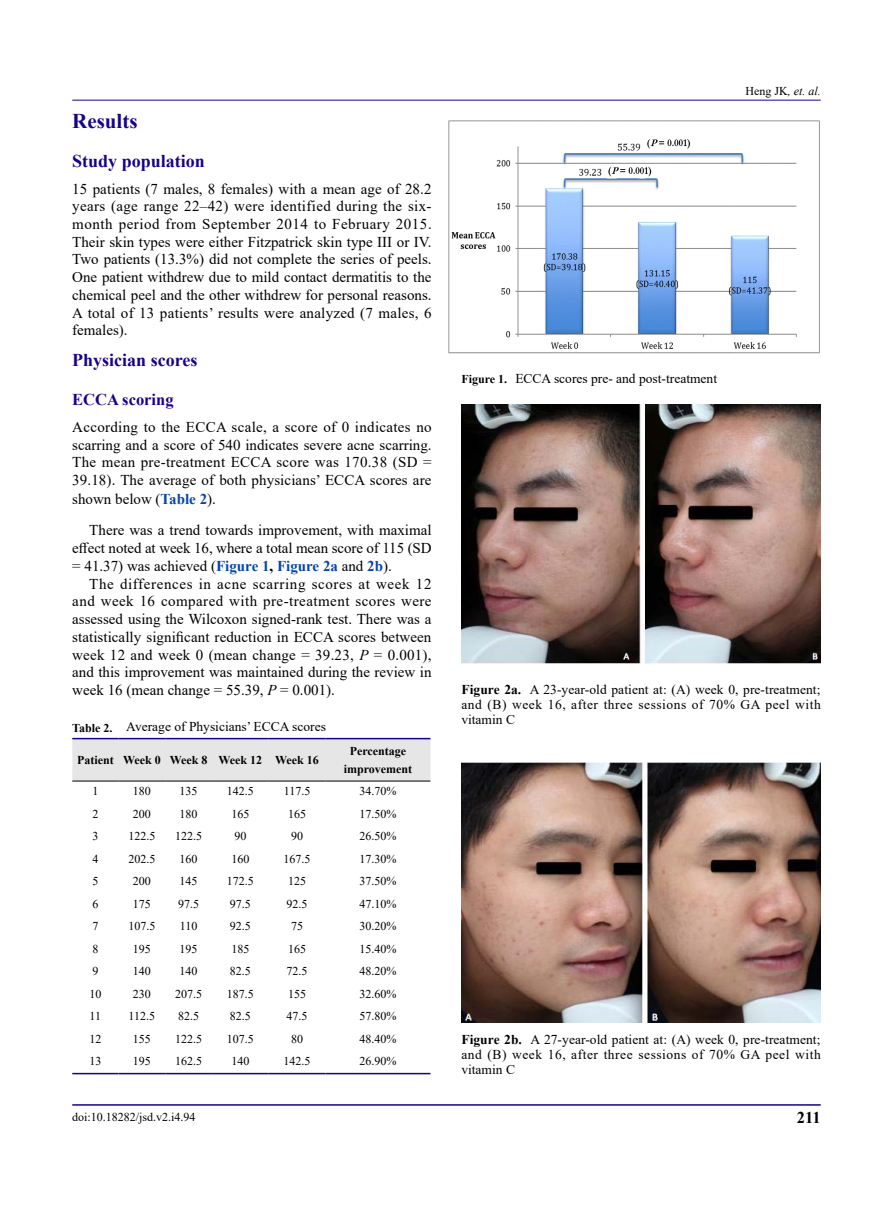
<style>
.page{position:relative;width:893px;height:1212px;background:#fff}
.page>*{position:absolute;margin:0;border:0;box-sizing:border-box;transform-origin:0 0}
.t1{font:700 21px "Times New Roman";color:#16038b}
.t2{font:700 18px "Times New Roman";color:#16038b}
.t3{font:700 16.5px "Times New Roman";color:#16038b}
.t4{font:700 16.5px "Times New Roman";color:#000}
.t5{font:15px/17.7px "Times New Roman";color:#000;text-align:justify}
.t6{font:13.5px/15px "Times New Roman";letter-spacing:.005em;color:#000;text-align:justify}
.t7{font:12px "Times New Roman";color:#000}
.t8{font:700 12px/18px "Times New Roman";color:#000;text-align:center}
.t9{font:italic 12px "Times New Roman";color:#000}
.s1{font-weight:700;color:#0645ad}
.s2{font-weight:700}
.s3{font-style:italic}
.s4{font-weight:700;font-size:12px}
.s5{font-style:normal}
</style>
<div class="page">
<hr style="left:72px;top:100px;width:749px;height:1px;background:#16038b">
<hr style="left:72px;top:1104px;width:749px;height:2px;background:#16038b">
<div style="left:72px;top:739px;width:358px;height:42px;background:#e6e6e6"></div>
<hr style="left:72px;top:738px;width:46px;height:1px;background:#16038b">
<hr style="left:118px;top:738px;width:47px;height:1px;background:#16038b">
<hr style="left:165px;top:738px;width:47px;height:1px;background:#16038b">
<hr style="left:212px;top:738px;width:57px;height:1px;background:#16038b">
<hr style="left:269px;top:738px;width:56px;height:1px;background:#16038b">
<hr style="left:325px;top:738px;width:105px;height:1px;background:#16038b">
<hr style="left:72px;top:1073px;width:46px;height:1px;background:#16038b">
<hr style="left:118px;top:1073px;width:47px;height:1px;background:#16038b">
<hr style="left:165px;top:1073px;width:47px;height:1px;background:#16038b">
<hr style="left:212px;top:1073px;width:57px;height:1px;background:#16038b">
<hr style="left:269px;top:1073px;width:56px;height:1px;background:#16038b">
<hr style="left:325px;top:1073px;width:105px;height:1px;background:#16038b">
<hr style="left:72px;top:781px;width:46px;height:1px;background:#000">
<hr style="left:118px;top:781px;width:47px;height:1px;background:#000">
<hr style="left:165px;top:781px;width:47px;height:1px;background:#000">
<hr style="left:212px;top:781px;width:57px;height:1px;background:#000">
<hr style="left:269px;top:781px;width:56px;height:1px;background:#000">
<hr style="left:325px;top:781px;width:105px;height:1px;background:#000">
<img style="left:448px;top:121px;width:372px;height:233px">
<img style="left:461px;top:404px;width:360px;height:259px">
<img style="left:461px;top:763px;width:360px;height:259px">
<h1 class="t1" style="left:72px;top:106px;width:67px">Results</h1>
<p class="t2" style="left:72px;top:148px;width:134px">Study population</p>
<p class="t5" style="left:72px;top:179px;width:361px">15 patients (7 males, 8 females) with a mean age of 28.2 years (age range 22–42) were identified during the six&shy;month period from September 2014 to February 2015.<br>Their skin types were either Fitzpatrick skin type III or IV.<br>Two patients (13.3%) did not complete the series of peels.<br>One patient withdrew due to mild contact dermatitis to the chemical peel and the other withdrew for personal reasons.<br>A total of 13 patients’ results were analyzed (7 males, 6 females).</p>
<p class="t2" style="left:72px;top:346px;width:127px">Physician scores</p>
<p class="t3" style="left:72px;top:387px;width:103px">ECCA scoring</p>
<p class="t5" style="left:72px;top:417px;width:361px">According to the ECCA scale, a score of 0 indicates no scarring and a score of 540 indicates severe acne scarring.<br>The mean pre-treatment ECCA score was 170.38 (SD = 39.18). The average of both physicians’ ECCA scores are</p>
<p class="t5" style="left:89px;top:483px;width:344px;line-height:31.2px;text-indent:-17px">shown below (<span class="s1">Table 2</span>).<br>There was a trend towards improvement, with maximal</p>
<p class="t5" style="left:72px;top:539px;width:361px">effect noted at week 16, where a total mean score of 115 (SD = 41.37) was achieved (<span class="s1">Figure 1</span><span class="s2">,</span> <span class="s1">Figure 2a</span> and <span class="s1">2b</span>).</p>
<p class="t5" style="left:72px;top:574px;width:361px;text-indent:17px">The differences in acne scarring scores at week 12 and week 16 compared with pre-treatment scores were assessed using the Wilcoxon signed-rank test. There was a statistically significant reduction in ECCA scores between week 12 and week 0 (mean change = 39.23, <span class="s3">P</span> = 0.001), and this improvement was maintained during the review in week 16 (mean change = 55.39, <span class="s3">P</span> = 0.001).</p>
<p class="t6" style="left:72px;top:719px;width:255px"><span class="s4">Table 2.</span> Average of Physicians’ ECCA scores</p>
<p class="t8" style="left:77px;top:750px;width:243px">Patient Week 0 Week 8 Week 12 Week 16</p>
<p class="t8" style="left:344px;top:741px;width:70px">Percentage improvement</p>
<p class="t7" style="left:92px;top:783px;width:7px">1</p>
<p class="t7" style="left:133px;top:783px;width:19px">180</p>
<p class="t7" style="left:180px;top:783px;width:19px">135</p>
<p class="t7" style="left:227px;top:783px;width:28px">142.5</p>
<p class="t7" style="left:284px;top:783px;width:28px">117.5</p>
<p class="t7" style="left:359px;top:783px;width:38px">34.70%</p>
<p class="t7" style="left:92px;top:805px;width:7px">2</p>
<p class="t7" style="left:133px;top:805px;width:19px">200</p>
<p class="t7" style="left:180px;top:805px;width:19px">180</p>
<p class="t7" style="left:231px;top:805px;width:19px">165</p>
<p class="t7" style="left:288px;top:805px;width:19px">165</p>
<p class="t7" style="left:359px;top:805px;width:38px">17.50%</p>
<p class="t7" style="left:92px;top:828px;width:7px">3</p>
<p class="t7" style="left:128px;top:828px;width:28px">122.5</p>
<p class="t7" style="left:175px;top:828px;width:28px">122.5</p>
<p class="t7" style="left:234px;top:828px;width:13px">90</p>
<p class="t7" style="left:291px;top:828px;width:13px">90</p>
<p class="t7" style="left:359px;top:828px;width:38px">26.50%</p>
<p class="t7" style="left:92px;top:850px;width:7px">4</p>
<p class="t7" style="left:128px;top:850px;width:28px">202.5</p>
<p class="t7" style="left:180px;top:850px;width:19px">160</p>
<p class="t7" style="left:231px;top:850px;width:19px">160</p>
<p class="t7" style="left:284px;top:850px;width:28px">167.5</p>
<p class="t7" style="left:359px;top:850px;width:38px">17.30%</p>
<p class="t7" style="left:92px;top:873px;width:7px">5</p>
<p class="t7" style="left:133px;top:873px;width:19px">200</p>
<p class="t7" style="left:180px;top:873px;width:19px">145</p>
<p class="t7" style="left:227px;top:873px;width:28px">172.5</p>
<p class="t7" style="left:288px;top:873px;width:19px">125</p>
<p class="t7" style="left:359px;top:873px;width:38px">37.50%</p>
<p class="t7" style="left:92px;top:895px;width:7px">6</p>
<p class="t7" style="left:133px;top:895px;width:19px">175</p>
<p class="t7" style="left:178px;top:895px;width:22px">97.5</p>
<p class="t7" style="left:230px;top:895px;width:22px">97.5</p>
<p class="t7" style="left:287px;top:895px;width:22px">92.5</p>
<p class="t7" style="left:359px;top:895px;width:38px">47.10%</p>
<p class="t7" style="left:92px;top:918px;width:7px">7</p>
<p class="t7" style="left:128px;top:918px;width:28px">107.5</p>
<p class="t7" style="left:180px;top:918px;width:19px">110</p>
<p class="t7" style="left:230px;top:918px;width:22px">92.5</p>
<p class="t7" style="left:291px;top:918px;width:13px">75</p>
<p class="t7" style="left:359px;top:918px;width:38px">30.20%</p>
<p class="t7" style="left:92px;top:940px;width:7px">8</p>
<p class="t7" style="left:133px;top:940px;width:19px">195</p>
<p class="t7" style="left:180px;top:940px;width:19px">195</p>
<p class="t7" style="left:231px;top:940px;width:19px">185</p>
<p class="t7" style="left:288px;top:940px;width:19px">165</p>
<p class="t7" style="left:359px;top:940px;width:38px">15.40%</p>
<p class="t7" style="left:92px;top:963px;width:7px">9</p>
<p class="t7" style="left:133px;top:963px;width:19px">140</p>
<p class="t7" style="left:180px;top:963px;width:19px">140</p>
<p class="t7" style="left:230px;top:963px;width:22px">82.5</p>
<p class="t7" style="left:287px;top:963px;width:22px">72.5</p>
<p class="t7" style="left:359px;top:963px;width:38px">48.20%</p>
<p class="t7" style="left:89px;top:985px;width:13px">10</p>
<p class="t7" style="left:133px;top:985px;width:19px">230</p>
<p class="t7" style="left:175px;top:985px;width:28px">207.5</p>
<p class="t7" style="left:227px;top:985px;width:28px">187.5</p>
<p class="t7" style="left:288px;top:985px;width:19px">155</p>
<p class="t7" style="left:359px;top:985px;width:38px">32.60%</p>
<p class="t7" style="left:90px;top:1008px;width:13px">11</p>
<p class="t7" style="left:129px;top:1008px;width:28px">112.5</p>
<p class="t7" style="left:178px;top:1008px;width:22px">82.5</p>
<p class="t7" style="left:230px;top:1008px;width:22px">82.5</p>
<p class="t7" style="left:287px;top:1008px;width:22px">47.5</p>
<p class="t7" style="left:359px;top:1008px;width:38px">57.80%</p>
<p class="t7" style="left:89px;top:1030px;width:13px">12</p>
<p class="t7" style="left:133px;top:1030px;width:19px">155</p>
<p class="t7" style="left:175px;top:1030px;width:28px">122.5</p>
<p class="t7" style="left:227px;top:1030px;width:28px">107.5</p>
<p class="t7" style="left:291px;top:1030px;width:13px">80</p>
<p class="t7" style="left:359px;top:1030px;width:38px">48.40%</p>
<p class="t7" style="left:89px;top:1053px;width:13px">13</p>
<p class="t7" style="left:133px;top:1053px;width:19px">195</p>
<p class="t7" style="left:175px;top:1053px;width:28px">162.5</p>
<p class="t7" style="left:231px;top:1053px;width:19px">140</p>
<p class="t7" style="left:284px;top:1053px;width:28px">142.5</p>
<p class="t7" style="left:359px;top:1053px;width:38px">26.90%</p>
<p class="t9" style="left:745px;top:83px;width:77px"><span class="s5">Heng JK</span>, et. al.</p>
<p class="t6" style="left:461px;top:370px;width:257px"><span class="s4">Figure 1.</span> ECCA scores pre- and post-treatment</p>
<p class="t6" style="left:461px;top:681px;width:361px"><span class="s2">Figure 2a.</span> A 23-year-old patient at: (A) week 0, pre-treatment; and (B) week 16, after three sessions of 70% GA peel with vitamin C</p>
<p class="t6" style="left:461px;top:1031px;width:361px"><span class="s2">Figure 2b.</span> A 27-year-old patient at: (A) week 0, pre-treatment; and (B) week 16, after three sessions of 70% GA peel with vitamin C</p>
<p class="t7" style="left:72px;top:1108px;width:125px">doi:10.18282/jsd.v2.i4.94</p>
<p class="t4" style="left:797px;top:1105px;width:25px">211</p>
</div>
